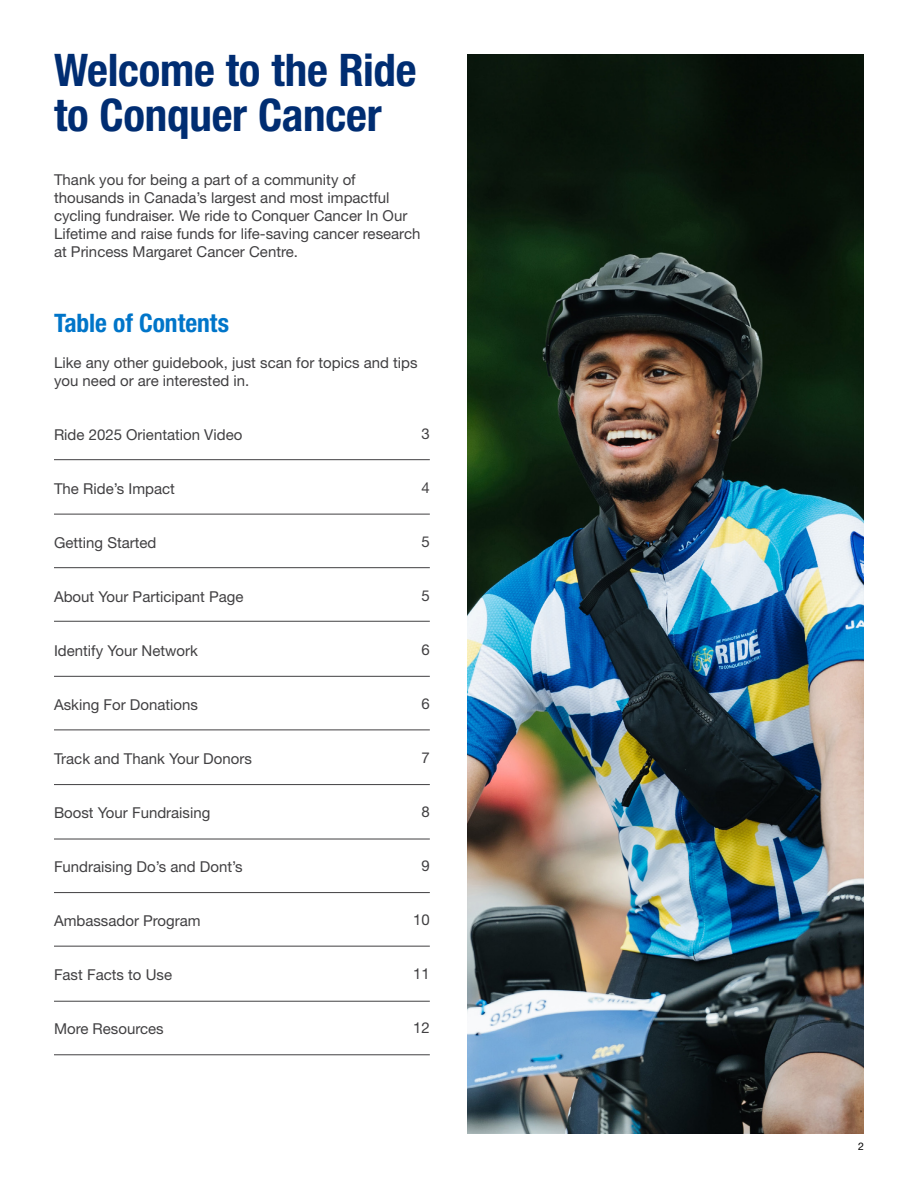
<style>
.page{position:relative;width:918px;height:1188px;background:#fff}
.page>*{position:absolute;margin:0;border:0;box-sizing:border-box;transform-origin:0 0}
.t1{font:700 condensed 45px/45px "Helvetica Neue LT Std";letter-spacing:-.005em;color:#002d72}
.t2{font:700 condensed 25.5px "Helvetica Neue LT Std";color:#0075c9}
.t3{font:15px/18px "Helvetica Neue LT Std";color:#414042}
.t4{font:10.5px "Helvetica Neue LT Std";color:#000}
</style>
<div class="page">
<hr style="left:54px;top:514px;width:376px;height:1px;background:#414042">
<hr style="left:54px;top:839px;width:376px;height:1px;background:#414042">
<hr style="left:54px;top:567px;width:376px;height:1px;background:#414042">
<hr style="left:54px;top:892px;width:376px;height:1px;background:#414042">
<hr style="left:54px;top:621px;width:376px;height:1px;background:#414042">
<hr style="left:54px;top:946px;width:376px;height:1px;background:#414042">
<hr style="left:54px;top:676px;width:376px;height:1px;background:#414042">
<hr style="left:54px;top:1001px;width:376px;height:1px;background:#414042">
<hr style="left:54px;top:1054px;width:376px;height:1px;background:#414042">
<hr style="left:54px;top:730px;width:376px;height:1px;background:#414042">
<hr style="left:54px;top:459px;width:376px;height:1px;background:#414042">
<hr style="left:54px;top:784px;width:376px;height:1px;background:#414042">
<img style="left:468px;top:54px;width:396px;height:1080px">
<h1 class="t1" style="left:54px;top:47px;width:364px">Welcome to the Ride to Conquer Cancer</h1>
<p class="t3" style="left:54px;top:170px;width:368px">Thank you for being a part of a community of thousands in Canada’s largest and most impactful cycling fundraiser. We ride to Conquer Cancer In Our Lifetime and raise funds for life-saving cancer research at Princess Margaret Cancer Centre.</p>
<h2 class="t2" style="left:54px;top:308px;width:177px">Table of Contents</h2>
<p class="t3" style="left:54px;top:353px;width:365px">Like any other guidebook, just scan for topics and tips you need or are interested in.</p>
<p class="t3" style="left:54px;top:425px;width:190px">Ride 2025 Orientation Video</p>
<p class="t3" style="left:422px;top:425px;width:10px">3</p>
<p class="t3" style="left:54px;top:479px;width:122px">The Ride’s Impact</p>
<p class="t3" style="left:422px;top:479px;width:10px">4</p>
<p class="t3" style="left:54px;top:533px;width:104px">Getting Started</p>
<p class="t3" style="left:422px;top:533px;width:10px">5</p>
<p class="t3" style="left:54px;top:587px;width:191px">About Your Participant Page</p>
<p class="t3" style="left:422px;top:587px;width:10px">5</p>
<p class="t3" style="left:54px;top:641px;width:145px">Identify Your Network</p>
<p class="t3" style="left:422px;top:641px;width:10px">6</p>
<p class="t3" style="left:54px;top:695px;width:145px">Asking For Donations</p>
<p class="t3" style="left:422px;top:695px;width:10px">6</p>
<p class="t3" style="left:54px;top:749px;width:199px">Track and Thank Your Donors</p>
<p class="t3" style="left:422px;top:749px;width:10px">7</p>
<p class="t3" style="left:54px;top:803px;width:158px">Boost Your Fundraising</p>
<p class="t3" style="left:422px;top:803px;width:10px">8</p>
<p class="t3" style="left:54px;top:857px;width:190px">Fundraising Do’s and Dont’s</p>
<p class="t3" style="left:422px;top:857px;width:10px">9</p>
<p class="t3" style="left:54px;top:911px;width:148px">Ambassador Program</p>
<p class="t3" style="left:413px;top:911px;width:18px">10</p>
<p class="t3" style="left:54px;top:965px;width:120px">Fast Facts to Use</p>
<p class="t3" style="left:413px;top:965px;width:18px">11</p>
<p class="t3" style="left:54px;top:1019px;width:111px">More Resources</p>
<p class="t3" style="left:413px;top:1019px;width:18px">12</p>
<p class="t4" style="left:858px;top:1140px;width:7px">2</p>
</div>
